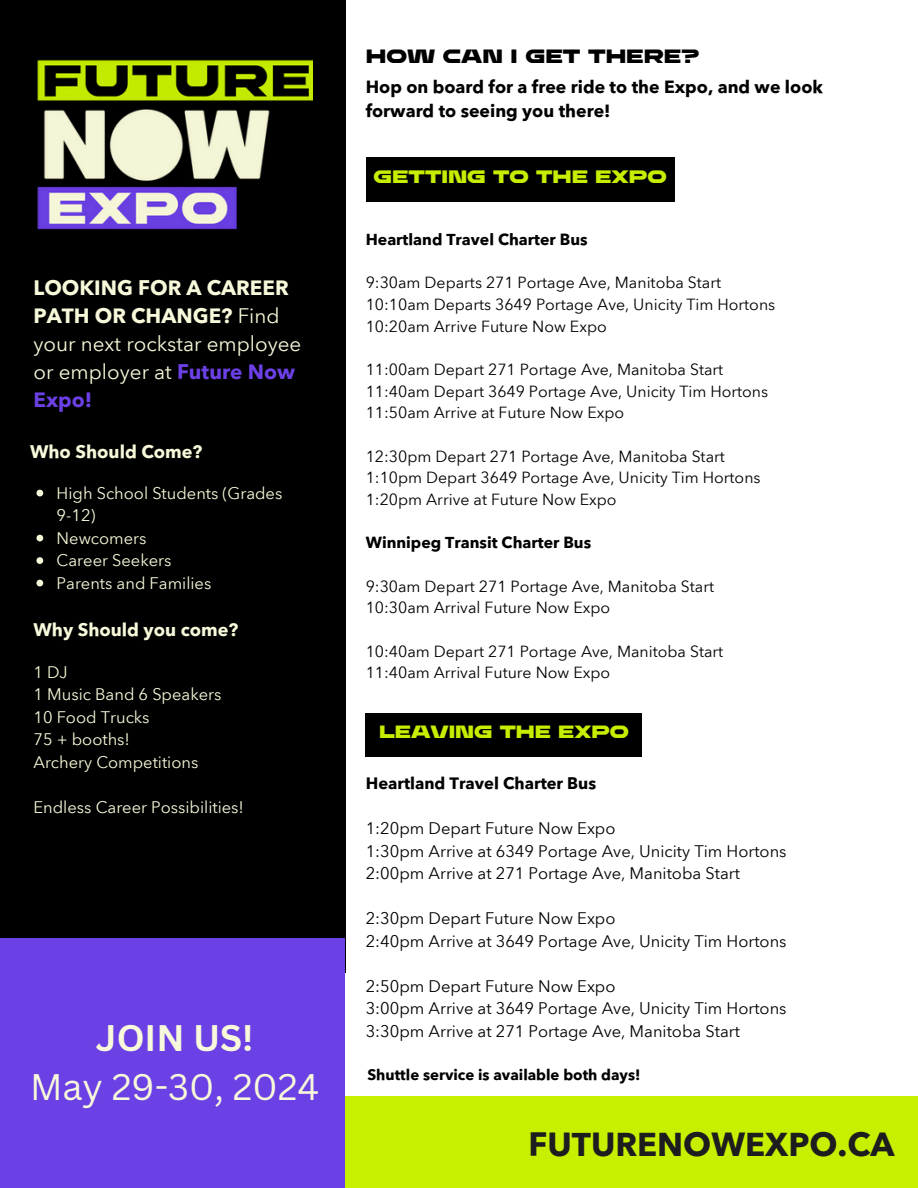
<style>
.page{position:relative;width:918px;height:1188px;background:#fff}
.page>*{position:absolute;margin:0;border:0;box-sizing:border-box;transform-origin:0 0}
.t1{font:36px/49.5px "Canva Sans";color:#f8f8da;text-align:center}
.t2{font:700 33px "Avenir Next Arabic";color:#1d1d1f}
.t3{font:20.7px/28.2px "Avenir Next Arabic";color:#f8f8da}
.t4{font:700 19.2px "Enigma";color:#000}
.t5{font:700 18px "Avenir Next Arabic";color:#f8f8da}
.t6{font:700 18px "Enigma";color:#c6ee00}
.t7{font:700 17.7px/23.7px "Avenir Next Arabic";color:#000}
.t8{font:700 17.7px "Enigma";color:#c6ee00}
.t9{font:16.5px/22.5px "Avenir Next Arabic";color:#000}
.t10{font:16.5px/22.5px "Avenir Next Arabic";color:#f8f8da}
.t11{font:700 16.5px "Avenir Next Arabic";color:#000}
.t12{font:15.9px "Avenir Next Arabic";color:#000}
.t13{font:700 15.9px "Avenir Next Arabic";color:#000}
.t14{font:700 15px "Avenir Next Arabic";color:#000}
.s1{font-weight:700}
.s2{font-weight:700;color:#6b40e5}
</style>
<div class="page">
<div style="left:0;top:0;width:345px;height:973px;background:#000"></div>
<img style="left:37px;top:59px;width:276px;height:171px">
<div style="left:345px;top:1096px;width:573px;height:92px;background:#c7f000"></div>
<div style="left:366px;top:158px;width:309px;height:44px;background:#000"></div>
<div style="left:366px;top:713px;width:276px;height:43px;background:#000"></div>
<div style="left:0;top:938px;width:345px;height:250px;background:#6b40e5"></div>
<svg style="left:36px;top:490px;width:7px;height:6px"></svg>
<svg style="left:36px;top:535px;width:7px;height:6px"></svg>
<svg style="left:36px;top:557px;width:7px;height:7px"></svg>
<svg style="left:36px;top:580px;width:7px;height:6px"></svg>
<p class="t3" style="left:33px;top:273px;width:270px"><span class="s1">LOOKING FOR A CAREER<br>PATH OR CHANGE?</span> Find your next rockstar employee or employer at <span class="s2">Future Now<br>Expo!</span></p>
<p class="t5" style="left:30px;top:442px;width:174px">Who Should Come?</p>
<p class="t10" style="left:57px;top:482px;width:227px">High School Students (Grades<br>9-12)</p>
<p class="t10" style="left:57px;top:527px;width:91px">Newcomers</p>
<p class="t10" style="left:57px;top:549px;width:116px">Career Seekers</p>
<p class="t10" style="left:57px;top:572px;width:156px">Parents and Families</p>
<h6 class="t5" style="left:33px;top:619px;width:206px">Why Should you come?</h6>
<p class="t10" style="left:33px;top:661px;width:189px">1 DJ<br>1 Music Band 6 Speakers<br>10 Food Trucks<br>75 + booths!<br>Archery Competitions</p>
<p class="t10" style="left:33px;top:796px;width:212px">Endless Career Possibilities!</p>
<p class="t1" style="left:30px;top:1012px;width:291px"><span class="s1">JOIN US!<br></span>May 29-30, 2024</p>
<h5 class="t4" style="left:366px;top:48px;width:336px">HOW CAN I GET THERE?</h5>
<h5 class="t7" style="left:366px;top:75px;width:459px">Hop on board for a free ride to the Expo, and we look forward to seeing you there!</h5>
<p class="t6" style="left:374px;top:170px;width:295px">GETTING TO THE EXPO</p>
<h5 class="t13" style="left:366px;top:230px;width:223px">Heartland Travel Charter Bus</h5>
<p class="t12" style="left:366px;top:274px;width:357px">9:30am Departs 271 Portage Ave, Manitoba Start</p>
<p class="t12" style="left:366px;top:295px;width:411px">10:10am Departs 3649 Portage Ave, Unicity Tim Hortons</p>
<p class="t12" style="left:366px;top:317px;width:243px">10:20am Arrive Future Now Expo</p>
<p class="t12" style="left:366px;top:360px;width:359px">11:00am Depart 271 Portage Ave, Manitoba Start</p>
<h5 class="t12" style="left:366px;top:382px;width:404px">11:40am Depart 3649 Portage Ave, Unicity Tim Hortons</h5>
<h6 class="t12" style="left:366px;top:404px;width:260px">11:50am Arrive at Future Now Expo</h6>
<h6 class="t12" style="left:366px;top:447px;width:361px">12:30pm Depart 271 Portage Ave, Manitoba Start</h6>
<h3 class="t12" style="left:366px;top:469px;width:396px">1:10pm Depart 3649 Portage Ave, Unicity Tim Hortons</h3>
<h5 class="t12" style="left:366px;top:490px;width:252px">1:20pm Arrive at Future Now Expo</h5>
<h5 class="t13" style="left:366px;top:534px;width:227px">Winnipeg Transit Charter Bus</h5>
<p class="t12" style="left:366px;top:577px;width:350px">9:30am Depart 271 Portage Ave, Manitoba Start</p>
<p class="t12" style="left:366px;top:599px;width:246px">10:30am Arrival Future Now Expo</p>
<p class="t12" style="left:366px;top:642px;width:359px">10:40am Depart 271 Portage Ave, Manitoba Start</p>
<p class="t12" style="left:366px;top:664px;width:246px">11:40am Arrival Future Now Expo</p>
<p class="t8" style="left:379px;top:724px;width:251px">LEAVING THE EXPO</p>
<h6 class="t11" style="left:366px;top:774px;width:232px">Heartland Travel Charter Bus</h6>
<h6 class="t9" style="left:366px;top:818px;width:422px">1:20pm Depart Future Now Expo<br>1:30pm Arrive at 6349 Portage Ave, Unicity Tim Hortons<br>2:00pm Arrive at 271 Portage Ave, Manitoba Start</h6>
<h2 class="t9" style="left:366px;top:908px;width:422px">2:30pm Depart Future Now Expo<br>2:40pm Arrive at 3649 Portage Ave, Unicity Tim Hortons</h2>
<p class="t9" style="left:366px;top:975px;width:422px">2:50pm Depart Future Now Expo<br>3:00pm Arrive at 3649 Portage Ave, Unicity Tim Hortons<br>3:30pm Arrive at 271 Portage Ave, Manitoba Start</p>
<h1 class="t14" style="left:367px;top:1066px;width:275px">Shuttle service is available both days!</h1>
<p class="t2" style="left:528px;top:1126px;width:368px">FUTURENOWEXPO.CA</p>
</div>
